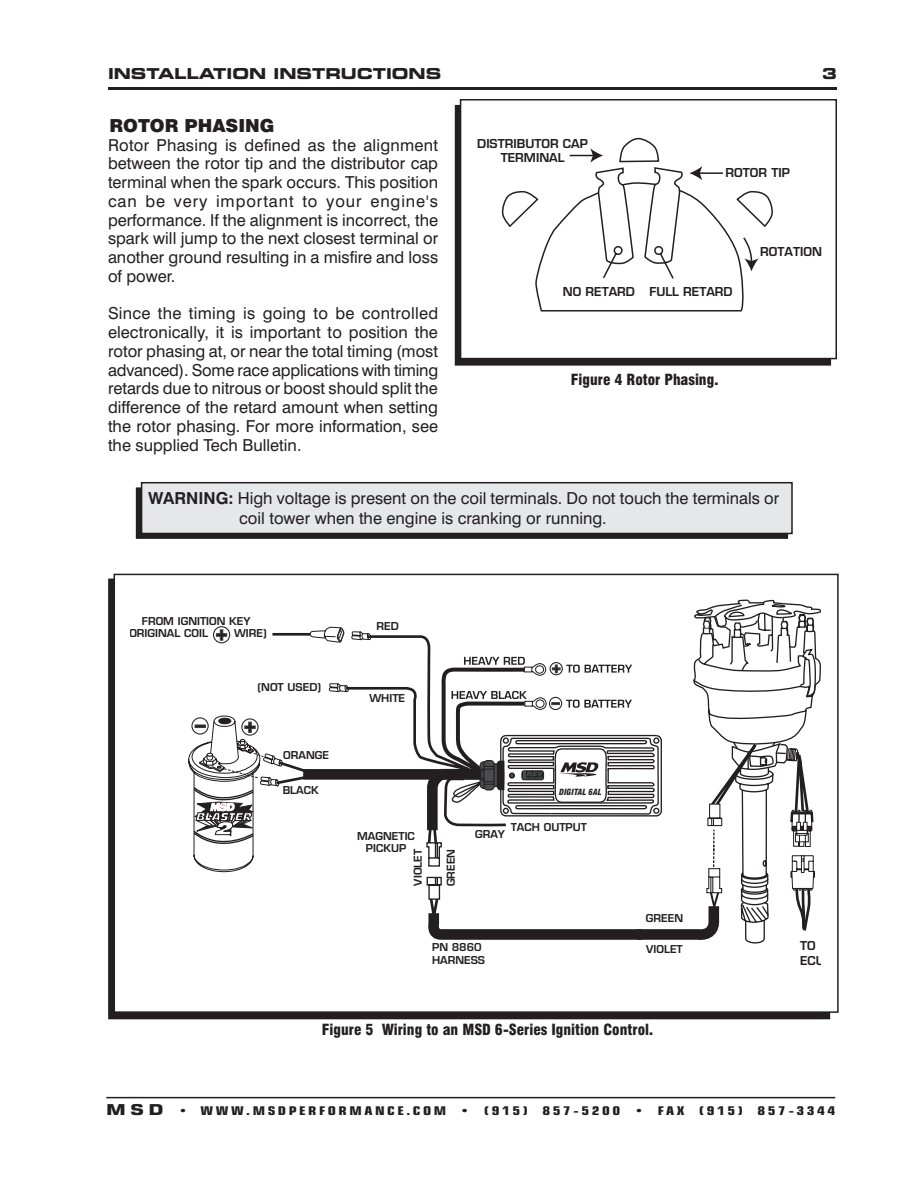
<style>
.page{position:relative;width:918px;height:1188px;background:#fff}
.page>*{position:absolute;margin:0;border:0;box-sizing:border-box;transform-origin:0 0}
.Hanging_Indent{font:900 18px "Swiss 721 BT";color:#231f20}
.Hanging_Indent-2{font:16.5px/18.8px "Swiss 721 BT";color:#231f20;text-align:justify}
.Figure_Caption{font:900 condensed 15px "Swiss 721 BT";color:#231f20}
.t1{font:700 expanded 15px "Square 721 BT";color:#231f20}
.t2{font:12px/14.2px "Square 721 Dm Normal";color:#231f20}
.t3{font:700 condensed 12px "Square 721 BT";letter-spacing:.165em;color:#231f20;scale:1.3 1}
.t4{font:10.65px/12px "Square 721 Dm Normal";color:#231f20}
.t5{font:italic 900 condensed 8.25px "Swiss 721 BT";color:#231f20}
.t6{font:italic 900 6.15px "Swiss 721 BT";color:#4b4c4d;scale:1.21 1}
.t7{font:italic 900 3px "Swiss 721 BT";color:#4b4c4d;scale:1.21 1}
.s1{font-weight:700}
.s2{font-stretch:normal;font-size:15px}
</style>
<div class="page">
<hr style="left:108px;top:87px;width:729px;height:3px;background:#231f20">
<hr style="left:106px;top:1097px;width:729px;height:1px;background:#231f20">
<div style="left:114px;top:574px;width:725px;height:439px;border:2px solid #231f20"></div>
<svg style="left:188px;top:599px;width:632px;height:345px"></svg>
<div style="left:137px;top:488px;width:650px;height:50px;background:#231f20"></div>
<div style="left:136px;top:487px;width:652px;height:52px;border:2px solid #231f20"></div>
<div style="left:142px;top:483px;width:650px;height:50px;background:#e6e7e9"></div>
<div style="left:141px;top:482px;width:652px;height:52px;border:2px solid #231f20"></div>
<div style="left:456px;top:106px;width:374px;height:259px;background:#231f20"></div>
<div style="left:461px;top:100px;width:375px;height:259px;background:#fff"></div>
<svg style="left:502px;top:137px;width:271px;height:175px"></svg>
<div style="left:460px;top:99px;width:377px;height:260px;border:2px solid #231f20"></div>
<p class="t1" style="left:108px;top:65px;width:335px">INSTALLATION INSTRUCTIONS</p>
<p class="t1" style="left:822px;top:65px;width:16px">3</p>
<p class="Hanging_Indent" style="left:110px;top:114px;width:167px">ROTOR PHASING</p>
<p class="Hanging_Indent-2" style="left:108px;top:135px;width:332px">Rotor Phasing is defined as the alignment between the rotor tip and the distributor cap terminal when the spark occurs. This position can be very important to your engine's performance. If the alignment is incorrect, the spark will jump to the next closest terminal or another ground resulting in a misfire and loss of power.</p>
<p class="Hanging_Indent-2" style="left:108px;top:304px;width:332px">Since the timing is going to be controlled electronically, it is important to position the rotor phasing at, or near the total timing (most advanced). Some race applications with timing retards due to nitrous or boost should split the difference of the retard amount when setting the rotor phasing. For more information, see the supplied Tech Bulletin.</p>
<p class="t2" style="left:477px;top:136px;width:112px;text-align:center">DISTRIBUTOR CAP<br>TERMINAL</p>
<p class="t2" style="left:726px;top:165px;width:66px">ROTOR TIP</p>
<p class="t2" style="left:563px;top:284px;width:74px">NO RETARD</p>
<p class="t2" style="left:650px;top:284px;width:85px">FULL RETARD</p>
<p class="t2" style="left:760px;top:245px;width:63px">ROTATION</p>
<p class="Figure_Caption" style="left:571px;top:370px;width:149px">Figure 4 Rotor Phasing.</p>
<p class="Hanging_Indent-2" style="left:239px;top:488px;width:542px;line-height:19.8px;text-indent:-91px"><span class="s1">WARNING:</span> High voltage is present on the coil terminals. Do not touch the terminals or coil tower when the engine is cranking or running.</p>
<p class="t4" style="left:126px;top:615px;width:126px;text-indent:16px">FROM IGNITION KEY (ORIGINAL COIL</p>
<p class="t4" style="left:234px;top:627px;width:34px">WIRE)</p>
<p class="t4" style="left:258px;top:681px;width:65px">(NOT USED)</p>
<p class="t4" style="left:283px;top:749px;width:47px">ORANGE</p>
<p class="t4" style="left:283px;top:784px;width:38px">BLACK</p>
<p class="t4" style="left:377px;top:620px;width:24px">RED</p>
<p class="t4" style="left:369px;top:692px;width:37px">WHITE</p>
<p class="t6" style="left:527px;top:770px;width:14px">REV</p>
<p class="t7" style="left:527px;top:776px;width:15px">LIMITER</p>
<p class="t5" style="left:559px;top:787px;width:44px">DIGITAL 6AL</p>
<p class="t4" style="left:357px;top:830px;width:59px;text-align:center">MAGNETIC<br>PICKUP</p>
<p class="t4" style="left:412px;top:886px;width:38px;rotate:-90deg">VIOLET</p>
<p class="t4" style="left:445px;top:886px;width:39px;rotate:-90deg">GREEN</p>
<p class="t4" style="left:511px;top:821px;width:78px">TACH OUTPUT</p>
<p class="t4" style="left:475px;top:828px;width:32px">GRAY</p>
<p class="t4" style="left:646px;top:912px;width:39px">GREEN</p>
<p class="t4" style="left:432px;top:941px;width:54px;line-height:12.8px">PN 8860<br>HARNESS</p>
<p class="t4" style="left:646px;top:943px;width:38px">VIOLET</p>
<p class="Figure_Caption" style="left:322px;top:1020px;width:333px">Figure 5 Wiring to an MSD 6-Series Ignition Control.</p>
<p class="t2" style="left:800px;top:939px;width:26px">TO<br>ECU</p>
<p class="t3" style="left:106px;top:1103px;width:562px"><span class="s2">MSD</span> • WWW.MSDPERFORMANCE.COM • (915) 857-5200 • FAX (915) 857-3344</p>
</div>
